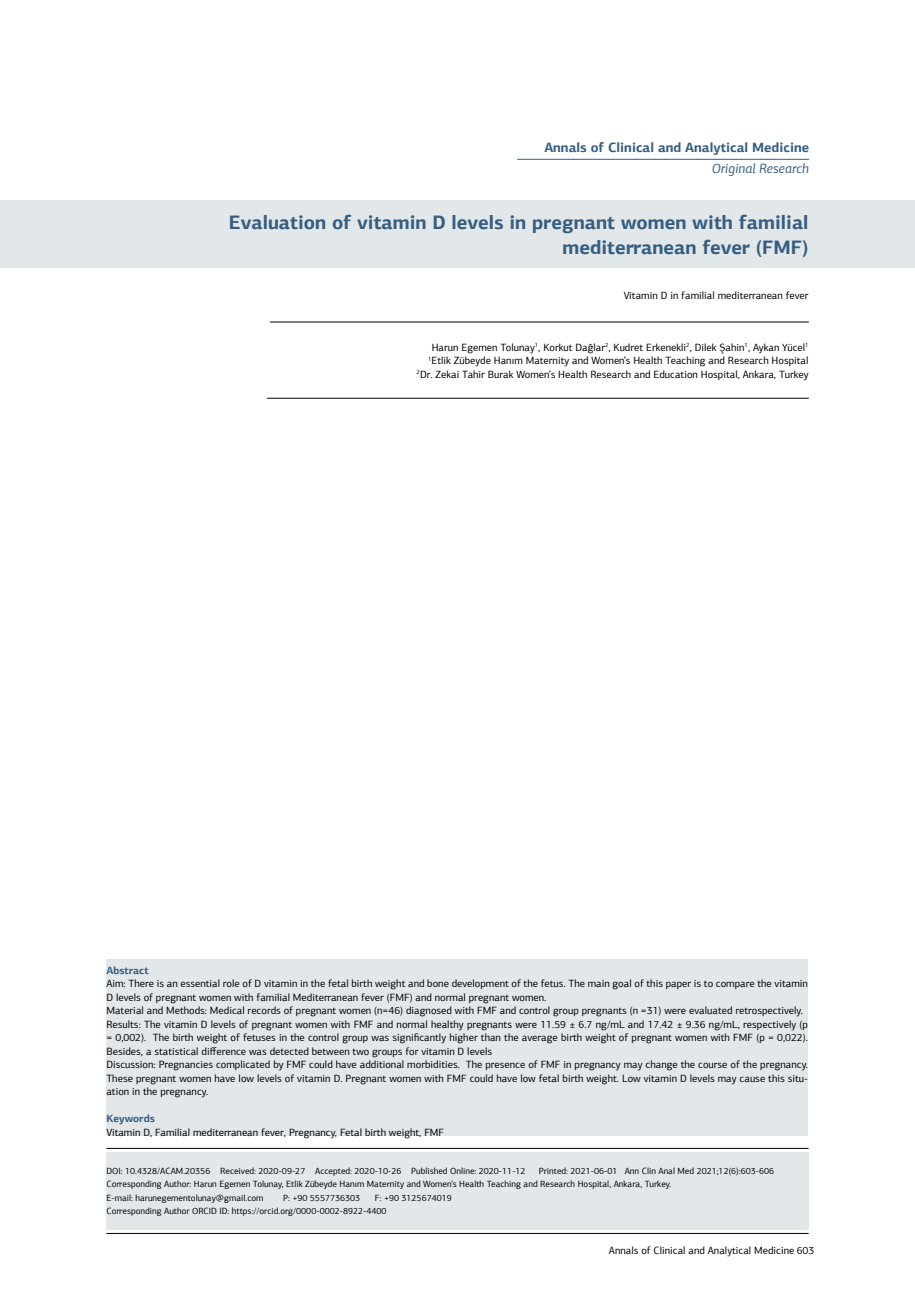
<style>
.page{position:relative;width:915px;height:1306px;background:#fff}
.page>*{position:absolute;margin:0;border:0;box-sizing:border-box;transform-origin:0 0}
.t1{font:700 19.5px/25.5px "PF Agora Sans Pro";color:#355e81;text-align:right}
.t2{font:700 13.5px "PF Agora Sans Pro";color:#355e81}
.t3{font:italic 13.5px "PF Agora Sans Pro";color:#355e81}
.t4{font:10.5px/13.5px "PF Agora Sans Pro";color:#000;text-align:right}
.t5{font:700 10.5px "PF Agora Sans Pro";color:#355e81}
.t6{font:9px/13.5px "PF Agora Sans Pro";color:#000}
</style>
<div class="page">
<hr style="left:106px;top:1233px;width:702px;height:1px;background:#000">
<div style="left:0;top:200px;width:914px;height:68px;background:#e2e7ea"></div>
<hr style="left:106px;top:1148px;width:702px;height:1px;background:#000">
<hr style="left:270px;top:322px;width:538px;height:1px;background:#000">
<hr style="left:267px;top:398px;width:541px;height:1px;background:#000">
<hr style="left:517px;top:159px;width:291px;height:1px;background:#355e81">
<div style="left:106px;top:1151px;width:702px;height:78px;background:#e2e7ea"></div>
<div style="left:106px;top:959px;width:701px;height:176px;background:#e2e7ea"></div>
<p class="t2" style="left:544px;top:139px;width:266px">Annals of Clinical and Analytical Medicine</p>
<p class="t3" style="left:711px;top:160px;width:99px">Original Research</p>
<h1 class="t1" style="left:229px;top:209px;width:581px">Evaluation of vitamin D levels in pregnant women with familial mediterranean fever (FMF)</h1>
<p class="t4" style="left:623px;top:288px;width:186px">Vitamin D in familial mediterranean fever</p>
<p class="t4" style="left:416px;top:340px;width:393px">Harun Egemen Tolunay<sup>1</sup>, Korkut Dağlar<sup>2</sup>, Kudret Erkenekli<sup>2</sup>, Dilek Şahin<sup>1</sup>, Aykan Yücel<sup>1<br>1</sup>Etlik Zübeyde Hanım Maternity and Women’s Health Teaching and Research Hospital<br><sup>2</sup>Dr. Zekai Tahir Burak Women’s Health Research and Education Hospital, Ankara, Turkey</p>
<p class="t5" style="left:106px;top:963px;width:44px">Abstract</p>
<p class="t4" style="left:106px;top:976px;width:703px;text-align:left">Aim: There is an essential role of D vitamin in the fetal birth weight and bone development of the fetus. The main goal of this paper is to compare the vitamin D levels of pregnant women with familial Mediterranean fever (FMF) and normal pregnant women.<br>Material and Methods: Medical records of pregnant women (n=46) diagnosed with FMF and control group pregnants (n =31) were evaluated retrospectively.<br>Results: The vitamin D levels of pregnant women with FMF and normal healthy pregnants were 11.59 ± 6.7 ng/mL and 17.42 ± 9.36 ng/mL, respectively (p = 0,002). The birth weight of fetuses in the control group was significantly higher than the average birth weight of pregnant women with FMF (p = 0,022).<br>Besides, a statistical difference was detected between two groups for vitamin D levels<br>Discussion: Pregnancies complicated by FMF could have additional morbidities. The presence of FMF in pregnancy may change the course of the pregnancy.<br>These pregnant women have low levels of vitamin D. Pregnant women with FMF could have low fetal birth weight. Low vitamin D levels may cause this situ&shy;ation in the pregnancy.</p>
<p class="t5" style="left:106px;top:1112px;width:50px">Keywords</p>
<p class="t4" style="left:106px;top:1125px;width:339px">Vitamin D, Familial mediterranean fever, Pregnancy, Fetal birth weight, FMF</p>
<p class="t6" style="left:106px;top:1164px;width:669px;text-indent:432px">Printed: 2021-06-01 Ann Clin Anal Med 2021;12(6):603-606<br>Corresponding Author: Harun Egemen Tolunay, Etlik Zübeyde Hanım Maternity and Women’s Health Teaching and Research Hospital, Ankara, Turkey.<br>E-mail: harunegementolunay@gmail.com</p>
<p class="t6" style="left:106px;top:1164px;width:420px">DOI: 10.4328/ACAM.20356 Received: 2020-09-27 Accepted: 2020-10-26 Published Online: 2020-11-12</p>
<p class="t6" style="left:283px;top:1191px;width:79px">P: +90 5557736303</p>
<p class="t6" style="left:106px;top:1191px;width:347px;text-indent:268px">F: +90 3125674019<br>Corresponding Author ORCID ID: https://orcid.org/0000-0002-8922-4400</p>
<p class="t4" style="left:608px;top:1243px;width:207px">Annals of Clinical and Analytical Medicine 603</p>
</div>
